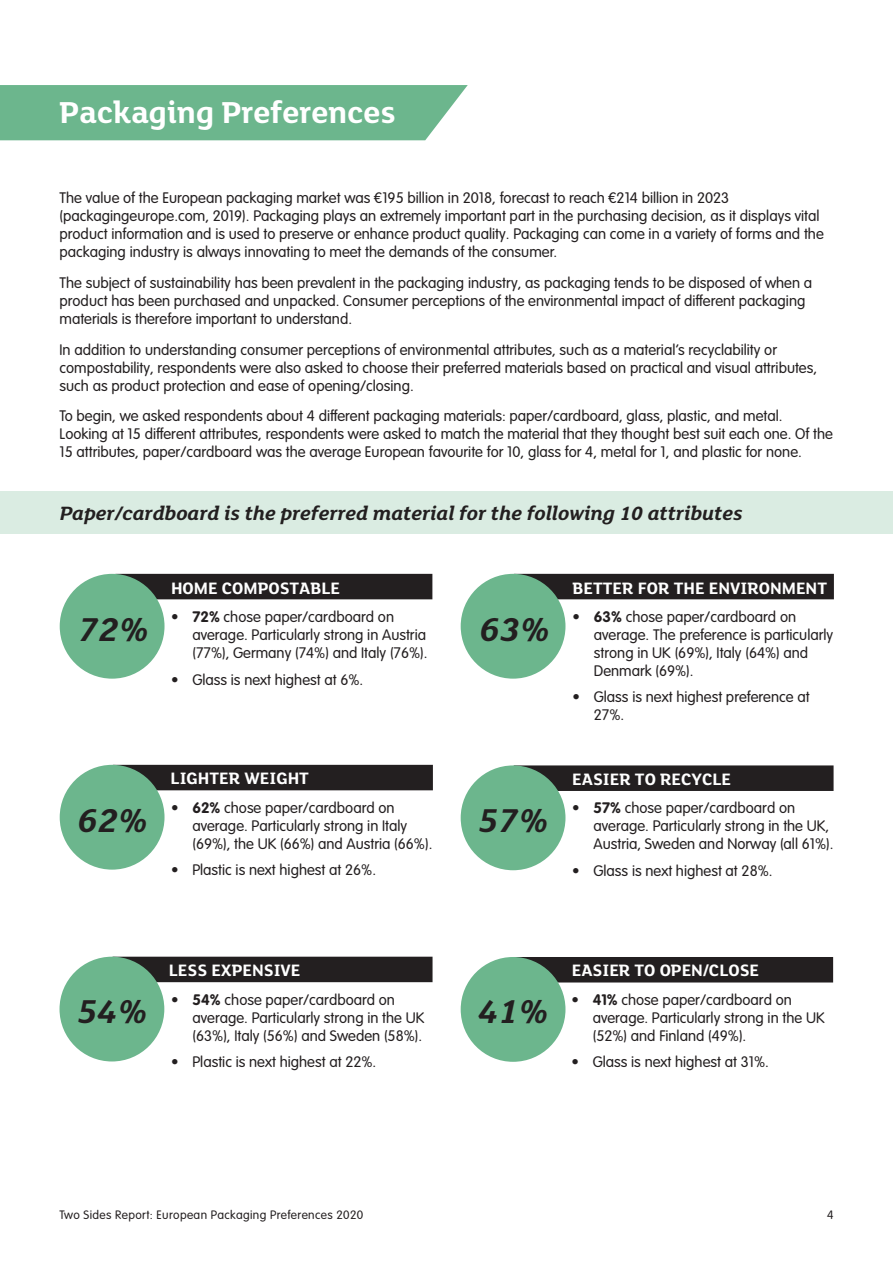
<style>
.page{position:relative;width:893px;height:1263px;background:#fff}
.page>*{position:absolute;margin:0;border:0;box-sizing:border-box;transform-origin:0 0}
.t1{font:italic 700 36px "FS Lola";color:#231f20}
.t2{font:700 33px "FS Lola";color:#fff}
.t3{font:italic 700 21px "FS Lola";color:#231f20}
.t4{font:700 18px "FS Lola";color:#fff}
.t5{font:300 15px/18px "VAG Rounded LT Pro";color:#231f20}
.t6{font:300 12px "VAG Rounded LT Pro";letter-spacing:.03em;color:#231f20}
.s1{font-weight:700}
</style>
<div class="page">
<div style="left:0;top:85px;width:468px;height:55px;background:#6cb68d"></div>
<div style="left:0;top:491px;width:893px;height:42px;background:#daece2"></div>
<hr style="left:892px;top:940px;width:1px;height:42px;background:#6cb68d">
<hr style="left:892px;top:491px;width:1px;height:42px;background:#6cb68d">
<div style="left:520px;top:957px;width:313px;height:25px;background:#231f20"></div>
<div style="left:119px;top:957px;width:314px;height:25px;background:#231f20"></div>
<div style="left:520px;top:765px;width:313px;height:26px;background:#231f20"></div>
<div style="left:120px;top:574px;width:312px;height:25px;background:#231f20"></div>
<div style="left:461px;top:765px;width:104px;height:105px;background:#6cb68d;border-radius:50%"></div>
<div style="left:60px;top:957px;width:104px;height:104px;background:#6cb68d;border-radius:50%"></div>
<div style="left:60px;top:574px;width:105px;height:105px;background:#6cb68d;border-radius:50%"></div>
<div style="left:461px;top:957px;width:104px;height:105px;background:#6cb68d;border-radius:50%"></div>
<div style="left:520px;top:574px;width:314px;height:25px;background:#231f20"></div>
<div style="left:461px;top:574px;width:104px;height:105px;background:#6cb68d;border-radius:50%"></div>
<div style="left:120px;top:765px;width:313px;height:25px;background:#231f20"></div>
<div style="left:60px;top:765px;width:105px;height:105px;background:#6cb68d;border-radius:50%"></div>
<h2 class="t2" style="left:60px;top:99px;width:337px">Packaging Preferences</h2>
<p class="t5" style="left:60px;top:189px;width:766px">The value of the European packaging market was €195 billion in 2018, forecast to reach €214 billion in 2023 (packagingeurope.com, 2019). Packaging plays an extremely important part in the purchasing decision, as it displays vital product information and is used to preserve or enhance product quality. Packaging can come in a variety of forms and the packaging industry is always innovating to meet the demands of the consumer.</p>
<p class="t5" style="left:60px;top:274px;width:754px">The subject of sustainability has been prevalent in the packaging industry, as packaging tends to be disposed of when a product has been purchased and unpacked. Consumer perceptions of the environmental impact of different packaging materials is therefore important to understand.</p>
<p class="t5" style="left:60px;top:341px;width:759px">In addition to understanding consumer perceptions of environmental attributes, such as a material’s recyclability or compostability, respondents were also asked to choose their preferred materials based on practical and visual attributes, such as product protection and ease of opening/closing.</p>
<p class="t5" style="left:60px;top:408px;width:775px">To begin, we asked respondents about 4 different packaging materials: paper/cardboard, glass, plastic, and metal.<br>Looking at 15 different attributes, respondents were asked to match the material that they thought best suit each one. Of the<br>15 attributes, paper/cardboard was the average European favourite for 10, glass for 4, metal for 1, and plastic for none.</p>
<h3 class="t3" style="left:60px;top:504px;width:684px">Paper/cardboard is the preferred material for the following 10 attributes</h3>
<h1 class="t1" style="left:78px;top:614px;width:73px">72%</h1>
<p class="t4" style="left:171px;top:580px;width:171px">HOME COMPOSTABLE</p>
<p class="t5" style="left:192px;top:608px;width:237px;text-indent:-21px"><span class="s1">• 72%</span> chose paper/cardboard on average. Particularly strong in Austria (77%), Germany (74%) and Italy (76%).</p>
<p class="t5" style="left:171px;top:671px;width:194px">• Glass is next highest at 6%.</p>
<p class="t4" style="left:171px;top:771px;width:140px">LIGHTER WEIGHT</p>
<h1 class="t1" style="left:479px;top:614px;width:73px">63%</h1>
<p class="t5" style="left:192px;top:799px;width:242px;text-indent:-21px"><span class="s1">• 62%</span> chose paper/cardboard on average. Particularly strong in Italy (69%), the UK (66%) and Austria (66%).</p>
<p class="t5" style="left:171px;top:861px;width:207px">• Plastic is next highest at 26%.</p>
<h1 class="t1" style="left:77px;top:805px;width:73px">62%</h1>
<h1 class="t1" style="left:478px;top:805px;width:73px">57%</h1>
<p class="t4" style="left:573px;top:580px;width:256px">BETTER FOR THE ENVIRONMENT</p>
<p class="t5" style="left:594px;top:608px;width:241px;text-indent:-21px"><span class="s1">• 63%</span> chose paper/cardboard on average. The preference is particularly strong in UK (69%), Italy (64%) and<br>Denmark (69%).</p>
<p class="t5" style="left:594px;top:688px;width:217px;text-indent:-21px">• Glass is next highest preference at<br>27%.</p>
<p class="t4" style="left:572px;top:771px;width:160px">EASIER TO RECYCLE</p>
<p class="t5" style="left:594px;top:799px;width:241px;text-indent:-21px"><span class="s1">• 57%</span> chose paper/cardboard on average. Particularly strong in the UK,<br>Austria, Sweden and Norway (all 61%).</p>
<p class="t5" style="left:572px;top:862px;width:202px">• Glass is next highest at 28%.</p>
<p class="t4" style="left:169px;top:963px;width:133px">LESS EXPENSIVE</p>
<p class="t5" style="left:193px;top:991px;width:233px;text-indent:-21px"><span class="s1">• 54%</span> chose paper/cardboard on average. Particularly strong in the UK (63%), Italy (56%) and Sweden (58%).</p>
<p class="t5" style="left:171px;top:1053px;width:207px">• Plastic is next highest at 22%.</p>
<h1 class="t1" style="left:77px;top:997px;width:73px">54%</h1>
<h1 class="t1" style="left:478px;top:997px;width:73px">41%</h1>
<p class="t4" style="left:572px;top:962px;width:189px">EASIER TO OPEN/CLOSE</p>
<p class="t5" style="left:593px;top:991px;width:233px;text-indent:-21px"><span class="s1">• 41%</span> chose paper/cardboard on average. Particularly strong in the UK (52%) and Finland (49%).</p>
<p class="t5" style="left:571px;top:1053px;width:199px">• Glass is next highest at 31%.</p>
<p class="t6" style="left:60px;top:1208px;width:305px">Two Sides Report: European Packaging Preferences 2020</p>
<p class="t6" style="left:827px;top:1208px;width:8px">4</p>
</div>
